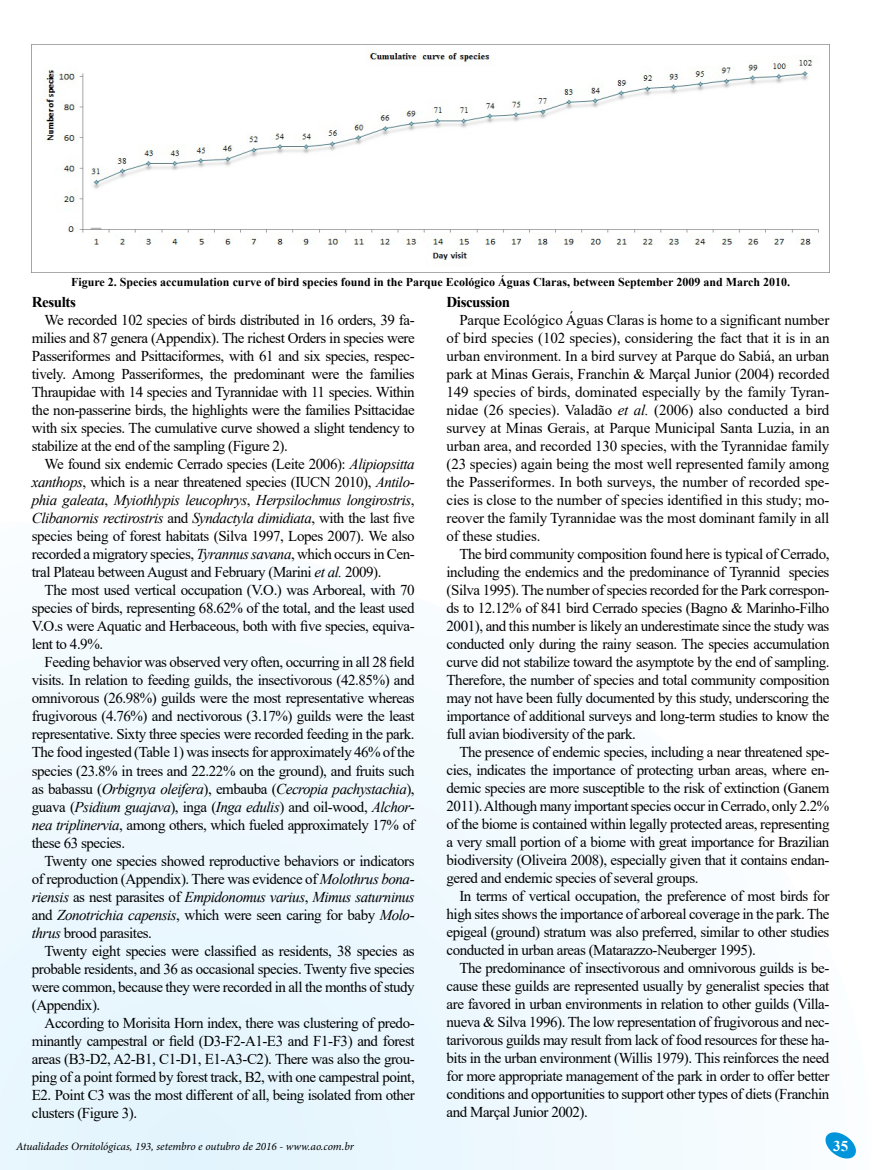
<style>
.page{position:relative;width:872px;height:1170px;background:#fff}
.page>*{position:absolute;margin:0;border:0;box-sizing:border-box;transform-origin:0 0}
.t1{font:15px/18px "Times New Roman";letter-spacing:-.03em;color:#000;text-align:justify}
.t2{font:700 15px "Times New Roman";letter-spacing:-.03em;color:#000}
.t3{font:700 15px "Times New Roman";color:#fff}
.t4{font:700 12px "Times New Roman";color:#000}
.t5{font:italic 11.25px "Minion Pro";letter-spacing:-.005em;color:#000}
.s1{font-style:italic}
</style>
<div class="page">
<svg style="left:0;top:632px;width:717px;height:537px"></svg>
<svg style="left:825px;top:1132px;width:31px;height:27px"></svg>
<img style="left:45px;top:50px;width:774px;height:215px">
<p class="t4" style="left:71px;top:273px;width:720px">Figure 2. Species accumulation curve of bird species found in the Parque Ecológico Águas Claras, between September 2009 and March 2010.</p>
<p class="t2" style="left:32px;top:291px;width:45px">Results</p>
<p class="t1" style="left:32px;top:311px;width:384px;text-indent:13px">We recorded 102 species of birds distributed in 16 orders, 39 fa&shy;milies and 87 genera (Appendix). The richest Orders in species were Passeriformes and Psittaciformes, with 61 and six species, respec&shy;tively. Among Passeriformes, the predominant were the families Thraupidae with 14 species and Tyrannidae with 11 species. Within the non-passerine birds, the highlights were the families Psittacidae with six species. The cumulative curve showed a slight tendency to stabilize at the end of the sampling (Figure 2).</p>
<p class="t1" style="left:32px;top:455px;width:384px;text-indent:13px">We found six endemic Cerrado species (Leite 2006): <span class="s1">Alipiopsitta xanthops</span>, which is a near threatened species (IUCN 2010), <span class="s1">Antilo&shy;phia galeata</span>, <span class="s1">Myiothlypis leucophrys</span>, <span class="s1">Herpsilochmus longirostris</span>, <span class="s1">Clibanornis rectirostris</span> and <span class="s1">Syndactyla dimidiata</span>, with the last five species being of forest habitats (Silva 1997, Lopes 2007). We also recorded a migratory species, <span class="s1">Tyrannus savana</span>, which occurs in Cen&shy;tral Plateau between August and February (Marini <span class="s1">et al.</span> 2009).</p>
<p class="t1" style="left:32px;top:581px;width:384px;text-indent:13px">The most used vertical occupation (V.O.) was Arboreal, with 70 species of birds, representing 68.62% of the total, and the least used V.O.s were Aquatic and Herbaceous, both with five species, equiva&shy;lent to 4.9%.</p>
<p class="t1" style="left:32px;top:653px;width:384px;text-indent:13px">Feeding behavior was observed very often, occurring in all 28 field visits. In relation to feeding guilds, the insectivorous (42.85%) and omnivorous (26.98%) guilds were the most representative whereas frugivorous (4.76%) and nectivorous (3.17%) guilds were the least representative. Sixty three species were recorded feeding in the park.<br>The food ingested (Table 1) was insects for approximately 46% of the species (23.8% in trees and 22.22% on the ground), and fruits such as babassu (<span class="s1">Orbignya oleifera</span>), embauba (<span class="s1">Cecropia pachystachia</span>), guava (<span class="s1">Psidium guajava</span>), inga (<span class="s1">Inga edulis</span>) and oil-wood, <span class="s1">Alchor&shy;nea triplinervia</span>, among others, which fueled approximately 17% of these 63 species.</p>
<p class="t1" style="left:32px;top:851px;width:384px;text-indent:13px">Twenty one species showed reproductive behaviors or indicators of reproduction (Appendix). There was evidence of <span class="s1">Molothrus bona&shy;riensis</span> as nest parasites of <span class="s1">Empidonomus varius</span>, <span class="s1">Mimus saturninus </span>and <span class="s1">Zonotrichia capensis</span>, which were seen caring for baby <span class="s1">Molo&shy;thrus</span> brood parasites.</p>
<p class="t1" style="left:32px;top:941px;width:384px;text-indent:13px">Twenty eight species were classified as residents, 38 species as probable residents, and 36 as occasional species. Twenty five species were common, because they were recorded in all the months of study (Appendix).</p>
<p class="t1" style="left:32px;top:1013px;width:384px;text-indent:13px">According to Morisita Horn index, there was clustering of predo&shy;minantly campestral or field (D3-F2-A1-E3 and F1-F3) and forest areas (B3-D2, A2-B1, C1-D1, E1-A3-C2). There was also the grou&shy;ping of a point formed by forest track, B2, with one campestral point, E2. Point C3 was the most different of all, being isolated from other clusters (Figure 3).</p>
<p class="t2" style="left:446px;top:291px;width:65px">Discussion</p>
<p class="t1" style="left:446px;top:310px;width:384px;text-indent:13px">Parque Ecológico Águas Claras is home to a significant number of bird species (102 species), considering the fact that it is in an urban environment. In a bird survey at Parque do Sabiá, an urban park at Minas Gerais, Franchin &amp; Marçal Junior (2004) recorded 149 species of birds, dominated especially by the family Tyran&shy;nidae (26 species). Valadão <span class="s1">et al.</span> (2006) also conducted a bird survey at Minas Gerais, at Parque Municipal Santa Luzia, in an urban area, and recorded 130 species, with the Tyrannidae family (23 species) again being the most well represented family among the Passeriformes. In both surveys, the number of recorded spe&shy;cies is close to the number of species identified in this study; mo&shy;reover the family Tyrannidae was the most dominant family in all of these studies.</p>
<p class="t1" style="left:446px;top:544px;width:384px;text-indent:13px">The bird community composition found here is typical of Cerrado, including the endemics and the predominance of Tyrannid species (Silva 1995). The number of species recorded for the Park correspon&shy;ds to 12.12% of 841 bird Cerrado species (Bagno &amp; Marinho-Filho 2001), and this number is likely an underestimate since the study was conducted only during the rainy season. The species accumulation curve did not stabilize toward the asymptote by the end of sampling.<br>Therefore, the number of species and total community composition may not have been fully documented by this study, underscoring the importance of additional surveys and long-term studies to know the full avian biodiversity of the park.</p>
<p class="t1" style="left:446px;top:742px;width:384px;text-indent:13px">The presence of endemic species, including a near threatened spe&shy;cies, indicates the importance of protecting urban areas, where en&shy;demic species are more susceptible to the risk of extinction (Ganem 2011). Although many important species occur in Cerrado, only 2.2% of the biome is contained within legally protected areas, representing a very small portion of a biome with great importance for Brazilian biodiversity (Oliveira 2008), especially given that it contains endan&shy;gered and endemic species of several groups.</p>
<p class="t1" style="left:446px;top:886px;width:384px;text-indent:13px">In terms of vertical occupation, the preference of most birds for high sites shows the importance of arboreal coverage in the park. The epigeal (ground) stratum was also preferred, similar to other studies conducted in urban areas (Matarazzo-Neuberger 1995).</p>
<p class="t1" style="left:446px;top:958px;width:384px;text-indent:13px">The predominance of insectivorous and omnivorous guilds is be&shy;cause these guilds are represented usually by generalist species that are favored in urban environments in relation to other guilds (Villa&shy;nueva &amp; Silva 1996). The low representation of frugivorous and nec&shy;tarivorous guilds may result from lack of food resources for these ha&shy;bits in the urban environment (Willis 1979). This reinforces the need for more appropriate management of the park in order to offer better conditions and opportunities to support other types of diets (Franchin and Marçal Junior 2002).</p>
<p class="t5" style="left:16px;top:1138px;width:339px">Atualidades Ornitológicas, 193, setembro e outubro de 2016 - www.ao.com.br</p>
<p class="t3" style="left:833px;top:1134px;width:16px">35</p>
</div>
